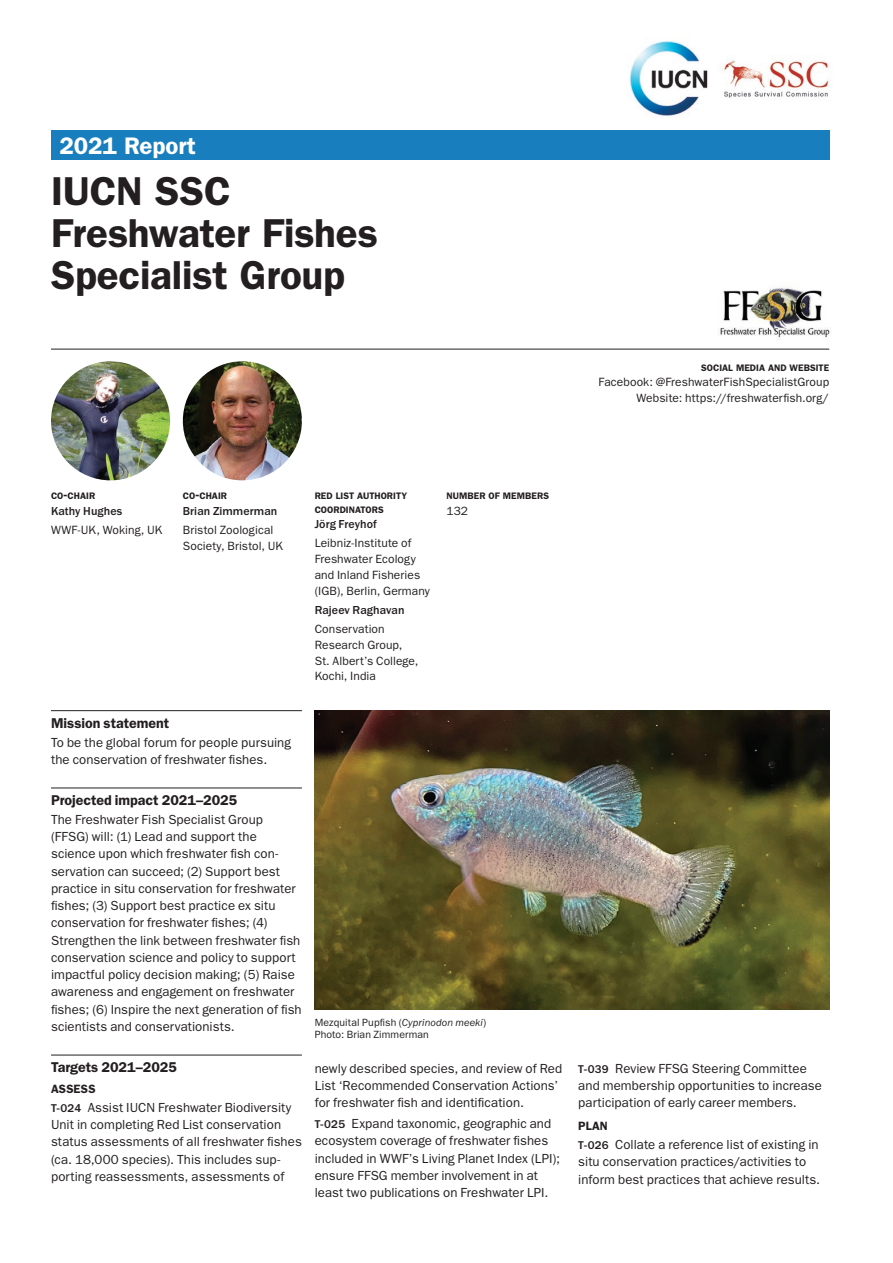
<style>
.page{position:relative;width:893px;height:1263px;background:#fff}
.page>*{position:absolute;margin:0;border:0;box-sizing:border-box;transform-origin:0 0}
.t1{font:600 40.5px/42px "ITC Franklin Gothic Std";letter-spacing:-.005em;color:#231f20}
.t2{font:600 24px "ITC Franklin Gothic Std";letter-spacing:-.005em;color:#fff}
.t3{font:600 14.25px "ITC Franklin Gothic Std";color:#231f20}
.t4{font:13.2px/17.2px "ITC Franklin Gothic Std";letter-spacing:.005em;color:#231f20}
.t5{font:600 12.15px "ITC Franklin Gothic Std";letter-spacing:.015em;color:#231f20}
.t6{font:12px/15.8px "ITC Franklin Gothic Std";letter-spacing:.005em;color:#231f20}
.t7{font:500 12px "ITC Franklin Gothic Std";letter-spacing:.005em;color:#231f20}
.t8{font:10.5px/12px "ITC Franklin Gothic Std";letter-spacing:.01em;color:#231f20}
.t9{font:600 9.45px/13.5px "ITC Franklin Gothic Std";color:#231f20}
.s1{font-size:13.5px}
.s2{font-weight:500;font-size:11.7px}
.s3{font-style:italic}
</style>
<div class="page">
<div style="left:51px;top:131px;width:778px;height:29px;background:#197ebe"></div>
<img style="left:630px;top:41px;width:200px;height:75px">
<hr style="left:51px;top:710px;width:251px;height:1px;background:#231f20">
<hr style="left:51px;top:788px;width:251px;height:1px;background:#231f20">
<hr style="left:51px;top:1055px;width:251px;height:1px;background:#231f20">
<hr style="left:51px;top:349px;width:778px;height:1px;background:#231f20">
<img style="left:51px;top:361px;width:119px;height:119px;border-radius:60px">
<img style="left:183px;top:361px;width:119px;height:119px;border-radius:60px">
<img style="left:720px;top:287px;width:110px;height:51px">
<img style="left:315px;top:711px;width:514px;height:299px">
<h2 class="t2" style="left:60px;top:131px;width:138px">2021 Report</h2>
<h1 class="t1" style="left:51px;top:170px;width:329px">IUCN SSC<br>Freshwater Fishes<br>Specialist Group</h1>
<p class="t9" style="left:701px;top:361px;width:129px">SOCIAL MEDIA AND WEBSITE</p>
<p class="t6" style="left:598px;top:374px;width:232px;text-align:right">Facebook: @FreshwaterFishSpecialistGroup<br>Website: https://freshwaterfish.org/</p>
<p class="t9" style="left:51px;top:489px;width:46px">CO<span class="s1">-</span>CHAIR</p>
<p class="t7" style="left:51px;top:504px;width:73px">Kathy Hughes</p>
<p class="t6" style="left:51px;top:522px;width:113px">WWF-UK, Woking, UK</p>
<p class="t9" style="left:183px;top:489px;width:46px">CO<span class="s1">-</span>CHAIR</p>
<p class="t7" style="left:183px;top:504px;width:96px">Brian Zimmerman</p>
<p class="t6" style="left:183px;top:522px;width:102px">Bristol Zoological<br>Society, Bristol, UK</p>
<p class="t9" style="left:315px;top:489px;width:94px">RED LIST AUTHORITY<br>COORDINATORS</p>
<p class="t7" style="left:315px;top:518px;width:64px">Jörg Freyhof</p>
<p class="t6" style="left:315px;top:536px;width:117px">Leibniz-Institute of<br>Freshwater Ecology and Inland Fisheries (IGB), Berlin, Germany</p>
<p class="t7" style="left:315px;top:603px;width:91px">Rajeev Raghavan</p>
<p class="t6" style="left:315px;top:621px;width:105px">Conservation<br>Research Group,<br>St. Albert’s College,<br>Kochi, India</p>
<p class="t9" style="left:446px;top:489px;width:104px">NUMBER OF MEMBERS</p>
<p class="t6" style="left:446px;top:503px;width:23px">132</p>
<p class="t3" style="left:51px;top:714px;width:120px">Mission statement</p>
<p class="t4" style="left:51px;top:734px;width:242px">To be the global forum for people pursuing the conservation of freshwater fishes.</p>
<p class="t3" style="left:51px;top:792px;width:188px">Projected impact 2021–2025</p>
<p class="t4" style="left:51px;top:811px;width:252px">The Freshwater Fish Specialist Group (FFSG) will: (1) Lead and support the science upon which freshwater fish con&shy;servation can succeed; (2) Support best practice in situ conservation for freshwater fishes; (3) Support best practice ex situ conservation for freshwater fishes; (4)<br>Strengthen the link between freshwater fish conservation science and policy to support impactful policy decision making; (5) Raise awareness and engagement on freshwater fishes; (6) Inspire the next generation of fish scientists and conservationists.</p>
<p class="t3" style="left:51px;top:1059px;width:128px">Targets 2021–2025</p>
<p class="t5" style="left:51px;top:1081px;width:46px">ASSESS</p>
<p class="t4" style="left:51px;top:1099px;width:252px"><span class="s2">T-024</span> Assist IUCN Freshwater Biodiversity Unit in completing Red List conservation status assessments of all freshwater fishes (ca. 18,000 species). This includes sup&shy;porting reassessments, assessments of</p>
<p class="t8" style="left:315px;top:1016px;width:173px">Mezquital Pupfish (<span class="s3">Cyprinodon meeki</span>)<br>Photo: Brian Zimmerman</p>
<p class="t4" style="left:315px;top:1060px;width:249px">newly described species, and review of Red<br>List ‘Recommended Conservation Actions’ for freshwater fish and identification.</p>
<p class="t4" style="left:315px;top:1115px;width:247px"><span class="s2">T-025</span> Expand taxonomic, geographic and ecosystem coverage of freshwater fishes included in WWF’s Living Planet Index (LPI); ensure FFSG member involvement in at least two publications on Freshwater LPI.</p>
<p class="t4" style="left:578px;top:1060px;width:245px"><span class="s2">T-039</span> Review FFSG Steering Committee and membership opportunities to increase participation of early career members.</p>
<p class="t5" style="left:578px;top:1118px;width:31px">PLAN</p>
<p class="t4" style="left:578px;top:1136px;width:243px"><span class="s2">T-026</span> Collate a reference list of existing in situ conservation practices/activities to inform best practices that achieve results.</p>
</div>
